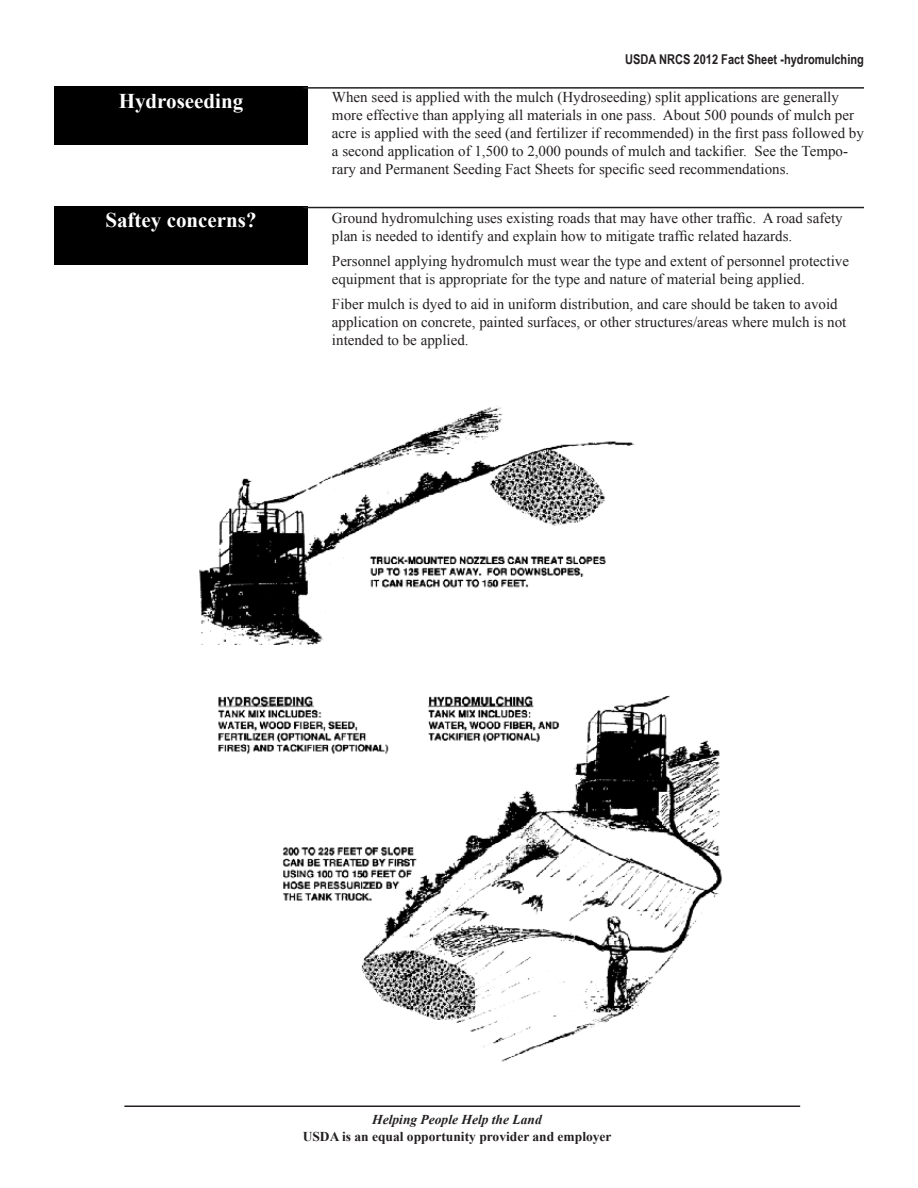
<style>
.page{position:relative;width:918px;height:1188px;background:#fff}
.page>*{position:absolute;margin:0;border:0;box-sizing:border-box;transform-origin:0 0}
.t1{font:700 21px "Times New Roman";color:#fff}
.t2{font:15px/18px "Times New Roman";color:#231f20}
.t3{font:700 13.5px "Times New Roman";color:#231f20}
.t4{font:700 13.5px "Arial Narrow";color:#231f20}
.t5{font:italic 700 13.5px "Times New Roman";color:#231f20}
</style>
<div class="page">
<div style="left:54px;top:87px;width:254px;height:58px;background:#000"></div>
<div style="left:54px;top:206px;width:254px;height:59px;background:#000"></div>
<hr style="left:303px;top:207px;width:561px;height:1px;background:#231f20">
<hr style="left:303px;top:87px;width:561px;height:2px;background:#231f20">
<hr style="left:124px;top:1106px;width:676px;height:1px;background:#231f20">
<img style="left:199px;top:407px;width:523px;height:655px">
<p class="t1" style="left:119px;top:86px;width:126px">Hydroseeding</p>
<p class="t1" style="left:105px;top:206px;width:153px">Saftey concerns?</p>
<p class="t4" style="left:625px;top:49px;width:240px">USDA NRCS 2012 Fact Sheet -hydromulching</p>
<p class="t2" style="left:332px;top:88px;width:509px">When seed is applied with the mulch (Hydroseeding) split applications are generally</p>
<p class="t2" style="left:332px;top:106px;width:533px">more effective than applying all materials in one pass. About 500 pounds of mulch per acre is applied with the seed (and fertilizer if recommended) in the first pass followed by a second application of 1,500 to 2,000 pounds of mulch and tackifier. See the Tempo&shy;rary and Permanent Seeding Fact Sheets for specific seed recommendations.</p>
<p class="t2" style="left:332px;top:209px;width:512px">Ground hydromulching uses existing roads that may have other traffic. A road safety plan is needed to identify and explain how to mitigate traffic related hazards.</p>
<p class="t2" style="left:332px;top:252px;width:519px">Personnel applying hydromulch must wear the type and extent of personnel protective</p>
<p class="t2" style="left:332px;top:266px;width:507px;line-height:24.8px">equipment that is appropriate for the type and nature of material being applied.<br>Fiber mulch is dyed to aid in uniform distribution, and care should be taken to avoid</p>
<p class="t2" style="left:332px;top:313px;width:516px">application on concrete, painted surfaces, or other structures/areas where mulch is not</p>
<p class="t2" style="left:332px;top:331px;width:138px">intended to be applied.</p>
<p class="t5" style="left:372px;top:1111px;width:171px">Helping People Help the Land</p>
<p class="t3" style="left:303px;top:1127px;width:310px">USDA is an equal opportunity provider and employer</p>
</div>
